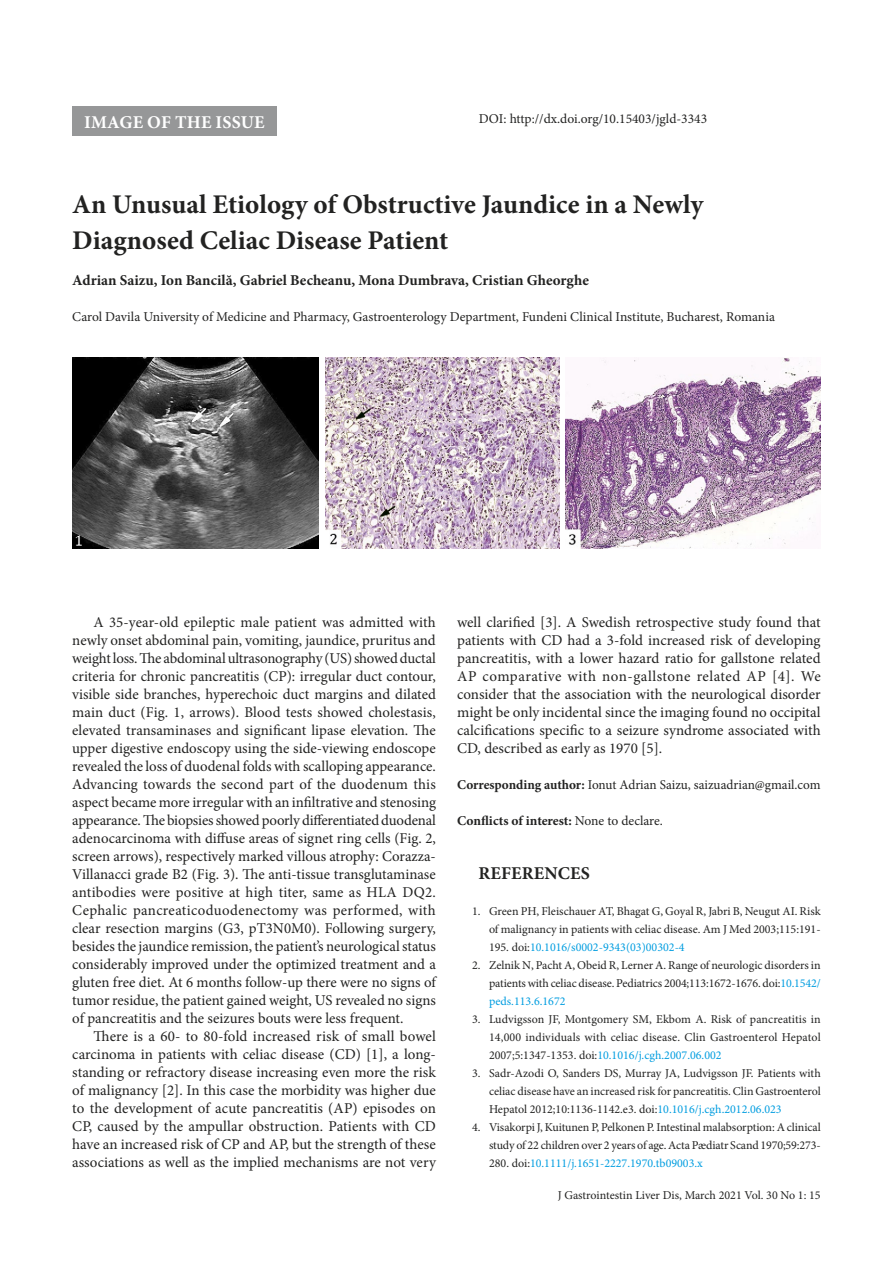
<style>
.page{position:relative;width:893px;height:1263px;background:#fff}
.page>*{position:absolute;margin:0;border:0;box-sizing:border-box;transform-origin:0 0}
.t1{font:700 27px/36px "Minion Pro";color:#222221}
.t2{font:700 18px "Minion Pro";letter-spacing:.01em;color:#fff}
.t3{font:700 18px "Minion Pro";letter-spacing:.01em;color:#222221}
.t4{font:15px/18px "Minion Pro";color:#222221;text-align:justify}
.t5{font:700 15px "Minion Pro";color:#222221}
.t6{font:13.5px "Minion Pro";color:#222221}
.t7{font:700 13.5px "Minion Pro";color:#222221}
.t8{font:12px/18px "Minion Pro";color:#222221;text-align:justify}
.s1{font-weight:700}
.s2{font-weight:400}
.s3{color:#009de0}
</style>
<div class="page">
<div style="left:72px;top:106px;width:204px;height:30px;background:#969798"></div>
<img style="left:72px;top:357px;width:247px;height:191px">
<img style="left:325px;top:357px;width:234px;height:191px">
<img style="left:566px;top:358px;width:255px;height:190px">
<p class="t2" style="left:84px;top:109px;width:182px">IMAGE OF THE ISSUE</p>
<p class="t6" style="left:479px;top:110px;width:230px">DOI: http://dx.doi.org/10.15403/jgld-3343</p>
<h1 class="t1" style="left:72px;top:186px;width:632px">An Unusual Etiology of Obstructive Jaundice in a Newly<br>Diagnosed Celiac Disease Patient</h1>
<p class="t5" style="left:72px;top:270px;width:518px">Adrian Saizu, Ion Bancilă, Gabriel Becheanu, Mona Dumbrava, Cristian Gheorghe</p>
<p class="t6" style="left:72px;top:308px;width:704px">Carol Davila University of Medicine and Pharmacy, Gastroenterology Department, Fundeni Clinical Institute, Bucharest, Romania</p>
<p class="t4" style="left:72px;top:613px;width:365px;text-indent:21px">A 35-year-old epileptic male patient was admitted with newly onset abdominal pain, vomiting, jaundice, pruritus and weight loss. The abdominal ultrasonography (US) showed ductal criteria for chronic pancreatitis (CP): irregular duct contour, visible side branches, hyperechoic duct margins and dilated main duct (Fig. 1, arrows). Blood tests showed cholestasis, elevated transaminases and significant lipase elevation. The upper digestive endoscopy using the side-viewing endoscope revealed the loss of duodenal folds with scalloping appearance.<br>Advancing towards the second part of the duodenum this aspect became more irregular with an infiltrative and stenosing appearance. The biopsies showed poorly differentiated duodenal adenocarcinoma with diffuse areas of signet ring cells (Fig. 2, screen arrows), respectively marked villous atrophy: Corazza-Villanacci grade B2 (Fig. 3). The anti-tissue transglutaminase antibodies were positive at high titer, same as HLA DQ2.<br>Cephalic pancreaticoduodenectomy was performed, with clear resection margins (G3, pT3N0M0). Following surgery, besides the jaundice remission, the patient’s neurological status considerably improved under the optimized treatment and a gluten free diet. At 6 months follow-up there were no signs of tumor residue, the patient gained weight, US revealed no signs of pancreatitis and the seizures bouts were less frequent.</p>
<p class="t4" style="left:72px;top:1027px;width:365px;text-indent:21px">There is a 60- to 80-fold increased risk of small bowel carcinoma in patients with celiac disease (CD) [1], a long&shy;standing or refractory disease increasing even more the risk of malignancy [2]. In this case the morbidity was higher due to the development of acute pancreatitis (AP) episodes on CP, caused by the ampullar obstruction. Patients with CD have an increased risk of CP and AP, but the strength of these associations as well as the implied mechanisms are not very</p>
<p class="t4" style="left:457px;top:613px;width:365px">well clarified [3]. A Swedish retrospective study found that patients with CD had a 3-fold increased risk of developing pancreatitis, with a lower hazard ratio for gallstone related AP comparative with non-gallstone related AP [4]. We consider that the association with the neurological disorder might be only incidental since the imaging found no occipital calcifications specific to a seizure syndrome associated with CD, described as early as 1970 [5].</p>
<p class="t6" style="left:457px;top:776px;width:365px"><span class="s1">Corresponding author:</span> Ionut Adrian Saizu, saizuadrian@gmail.com</p>
<p class="t7" style="left:457px;top:811px;width:207px">Conflicts of interest: <span class="s2">None to declare.</span></p>
<p class="t3" style="left:478px;top:861px;width:113px">REFERENCES</p>
<p class="t8" style="left:489px;top:902px;width:333px;text-indent:-17px">1. Green PH, Fleischauer AT, Bhagat G, Goyal R, Jabri B, Neugut AI. Risk of malignancy in patients with celiac disease. Am J Med 2003;115:191- 195. doi:<span class="s3">10.1016/s0002-9343(03)00302-4</span></p>
<p class="t8" style="left:489px;top:956px;width:333px;text-indent:-17px">2. Zelnik N, Pacht A, Obeid R, Lerner A. Range of neurologic disorders in patients with celiac disease. Pediatrics 2004;113:1672-1676. doi:<span class="s3">10.1542/ peds.113.6.1672</span></p>
<p class="t8" style="left:489px;top:1010px;width:333px;text-indent:-17px">3. Ludvigsson JF, Montgomery SM, Ekbom A. Risk of pancreatitis in 14,000 individuals with celiac disease. Clin Gastroenterol Hepatol 2007;5:1347-1353. doi:<span class="s3">10.1016/j.cgh.2007.06.002</span></p>
<p class="t8" style="left:489px;top:1064px;width:333px;text-indent:-17px">3. Sadr-Azodi O, Sanders DS, Murray JA, Ludvigsson JF. Patients with celiac disease have an increased risk for pancreatitis. Clin Gastroenterol Hepatol 2012;10:1136-1142.e3. doi:<span class="s3">10.1016/j.cgh.2012.06.023</span></p>
<p class="t8" style="left:489px;top:1118px;width:333px;text-indent:-17px">4. Visakorpi J, Kuitunen P, Pelkonen P. Intestinal malabsorption: A clinical study of 22 children over 2 years of age. Acta Pædiatr Scand 1970;59:273- 280. doi:<span class="s3">10.1111/j.1651-2227.1970.tb09003.x</span></p>
<p class="t8" style="left:558px;top:1187px;width:264px">J Gastrointestin Liver Dis, March 2021 Vol. 30 No 1: 15</p>
</div>
